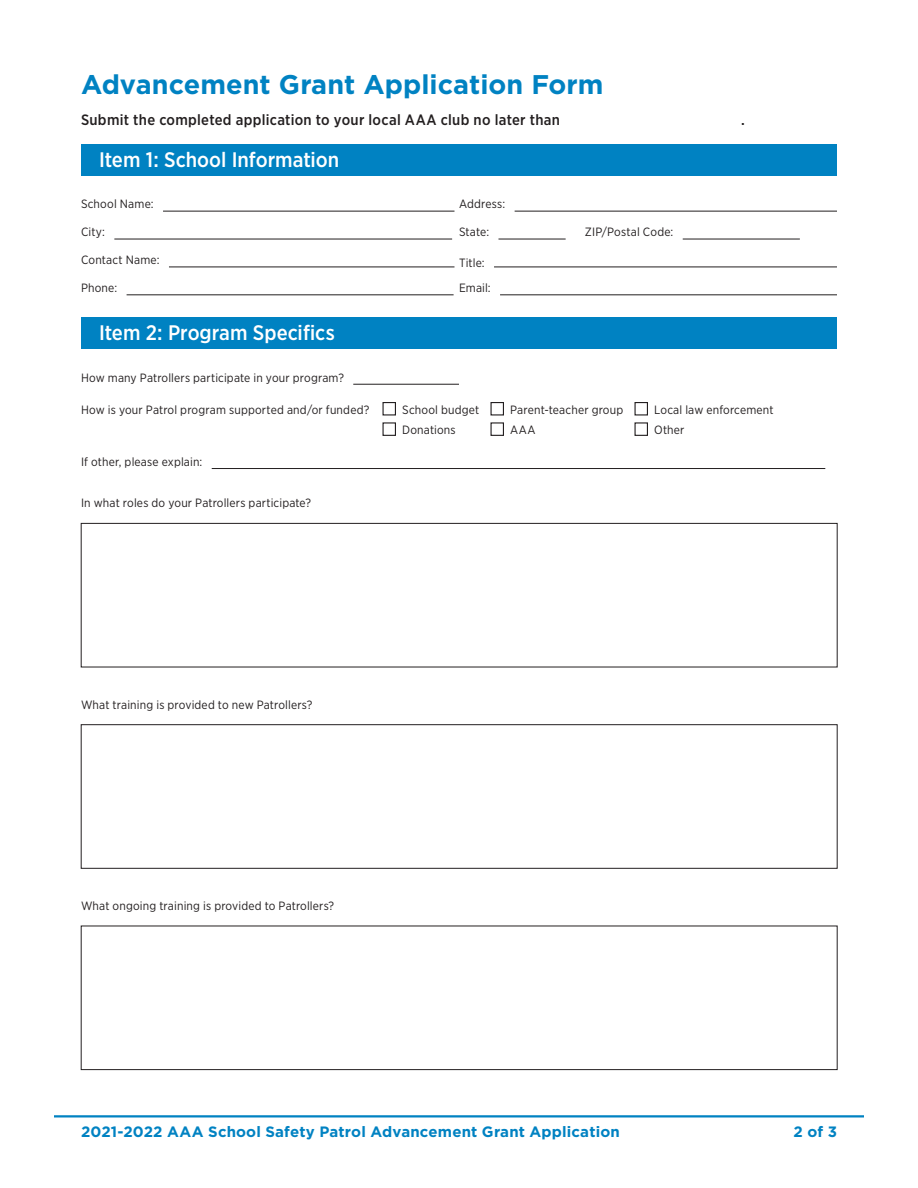
<style>
.page{position:relative;width:918px;height:1188px;background:#fff}
.page>*{position:absolute;margin:0;border:0;box-sizing:border-box;transform-origin:0 0}
.t1{font:700 27px "Gotham";color:#0082c2}
.t2{font:500 21px "Gotham Narrow";color:#fff}
.t3{font:700 15px "Gotham";letter-spacing:.01em;color:#0082c2}
.t4{font:500 15px "Gotham Narrow";letter-spacing:.02em;color:#231f20}
.t5{font:12px "Gotham Narrow";letter-spacing:.015em;color:#231f20}
</style>
<div class="page">
<hr style="left:54px;top:1115px;width:810px;height:2px;background:#0082c2">
<div style="left:81px;top:145px;width:756px;height:31px;background:#0082c2"></div>
<hr style="left:163px;top:211px;width:292px;height:1px;background:#231f20">
<hr style="left:515px;top:211px;width:322px;height:1px;background:#231f20">
<hr style="left:114px;top:239px;width:338px;height:1px;background:#231f20">
<hr style="left:498px;top:239px;width:68px;height:1px;background:#231f20">
<hr style="left:683px;top:239px;width:117px;height:1px;background:#231f20">
<hr style="left:169px;top:267px;width:285px;height:1px;background:#231f20">
<hr style="left:494px;top:267px;width:343px;height:1px;background:#231f20">
<hr style="left:127px;top:294px;width:327px;height:1px;background:#231f20">
<hr style="left:500px;top:294px;width:337px;height:1px;background:#231f20">
<div style="left:81px;top:318px;width:756px;height:31px;background:#0082c2"></div>
<hr style="left:353px;top:384px;width:106px;height:1px;background:#231f20">
<div style="left:382px;top:402px;width:14px;height:14px;border:1px solid #231f20"></div>
<div style="left:490px;top:402px;width:14px;height:14px;border:1px solid #231f20"></div>
<div style="left:634px;top:402px;width:14px;height:14px;border:1px solid #231f20"></div>
<div style="left:382px;top:422px;width:14px;height:14px;border:1px solid #231f20"></div>
<div style="left:490px;top:422px;width:14px;height:14px;border:1px solid #231f20"></div>
<div style="left:634px;top:422px;width:14px;height:14px;border:1px solid #231f20"></div>
<hr style="left:212px;top:468px;width:613px;height:1px;background:#231f20">
<div style="left:81px;top:523px;width:756px;height:144px;border:1px solid #231f20"></div>
<div style="left:81px;top:724px;width:756px;height:144px;border:1px solid #231f20"></div>
<div style="left:81px;top:926px;width:756px;height:144px;border:1px solid #231f20"></div>
<h1 class="t1" style="left:81px;top:66px;width:524px">Advancement Grant Application Form</h1>
<p class="t4" style="left:81px;top:110px;width:481px">Submit the completed application to your local AAA club no later than</p>
<p class="t4" style="left:741px;top:110px;width:5px">.</p>
<h2 class="t2" style="left:99px;top:147px;width:242px">Item 1: School Information</h2>
<p class="t5" style="left:81px;top:197px;width:74px">School Name:</p>
<p class="t5" style="left:459px;top:197px;width:48px">Address:</p>
<p class="t5" style="left:81px;top:225px;width:26px">City:</p>
<p class="t5" style="left:459px;top:225px;width:32px">State:</p>
<p class="t5" style="left:585px;top:225px;width:90px">ZIP/Postal Code:</p>
<p class="t5" style="left:81px;top:253px;width:80px">Contact Name:</p>
<p class="t5" style="left:459px;top:256px;width:27px">Title:</p>
<p class="t5" style="left:81px;top:281px;width:38px">Phone:</p>
<p class="t5" style="left:459px;top:281px;width:33px">Email:</p>
<h2 class="t2" style="left:99px;top:320px;width:237px">Item 2: Program Specifics</h2>
<p class="t5" style="left:81px;top:370px;width:264px">How many Patrollers participate in your program?</p>
<p class="t5" style="left:81px;top:402px;width:290px">How is your Patrol program supported and/or funded?</p>
<p class="t5" style="left:402px;top:402px;width:79px">School budget</p>
<p class="t5" style="left:510px;top:402px;width:115px">Parent-teacher group</p>
<p class="t5" style="left:654px;top:402px;width:121px">Local law enforcement</p>
<p class="t5" style="left:402px;top:423px;width:55px">Donations</p>
<p class="t5" style="left:510px;top:423px;width:27px">AAA</p>
<p class="t5" style="left:654px;top:423px;width:32px">Other</p>
<p class="t5" style="left:81px;top:454px;width:123px">If other, please explain:</p>
<p class="t5" style="left:81px;top:496px;width:232px">In what roles do your Patrollers participate?</p>
<p class="t5" style="left:81px;top:697px;width:233px">What training is provided to new Patrollers?</p>
<p class="t5" style="left:81px;top:898px;width:255px">What ongoing training is provided to Patrollers?</p>
<p class="t3" style="left:81px;top:1122px;width:540px">2021-2022 AAA School Safety Patrol Advancement Grant Application</p>
<p class="t3" style="left:794px;top:1122px;width:45px">2 of 3</p>
</div>
